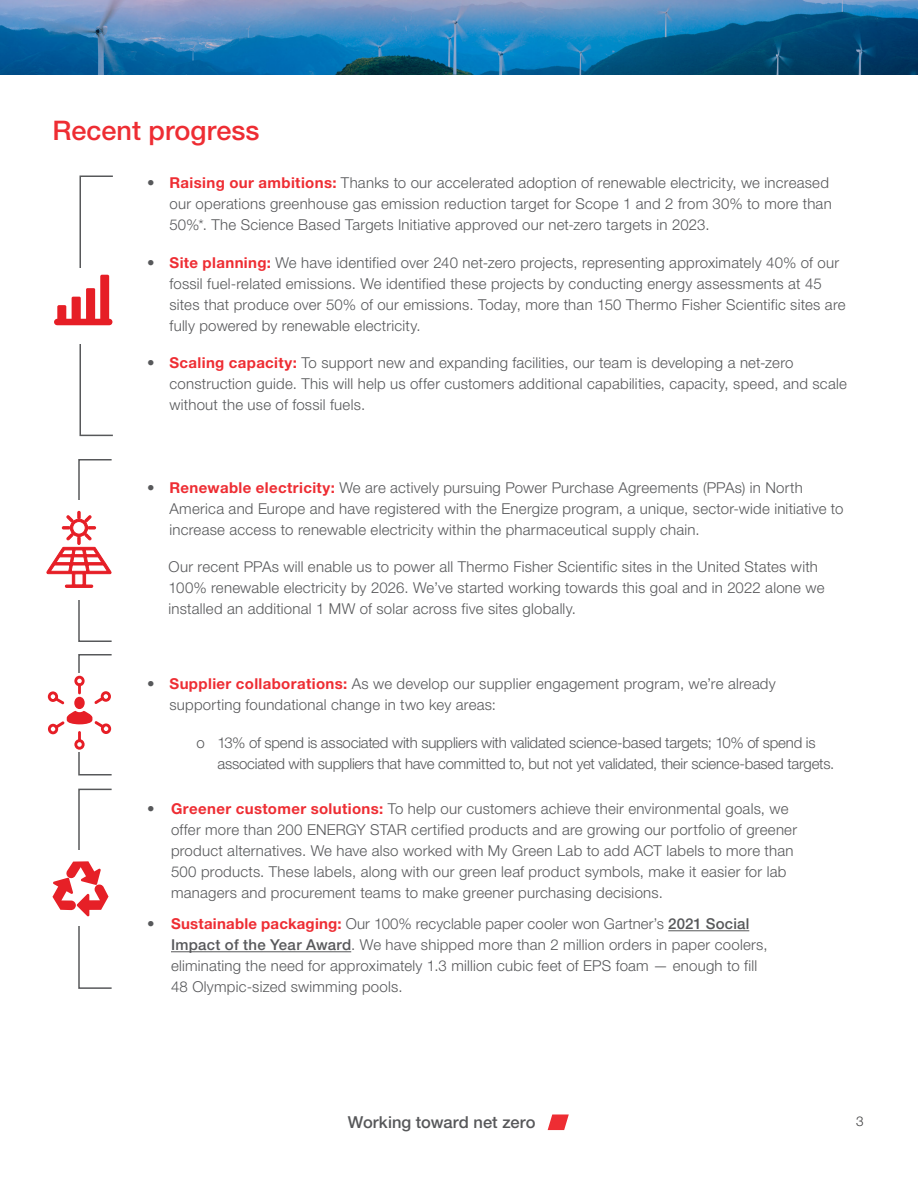
<style>
.page{position:relative;width:918px;height:1188px;background:#fff}
.page>*{position:absolute;margin:0;border:0;box-sizing:border-box;transform-origin:0 0}
.Headline{font:500 27px "Helvetica Neue LTW1 G";letter-spacing:.005em;color:#ee2d33}
.t1{font:500 16.5px "Helvetica Neue LTW1 G";letter-spacing:.005em;color:#57585a}
.Body__Copy__No_Basel{font:300 15px/21px "Helvetica Neue LTW1 G";letter-spacing:.015em;color:#57585a}
.Body__Copy__No_Basel-2{font:300 15px/21px "Helvetica Neue LTW1 G";letter-spacing:-.015em;color:#57585a}
.t2{font:300 13.5px "Helvetica Neue LTW1 G";color:#3e3e3f}
.s1{font-weight:700;color:#ee2d33}
.s2{font-weight:500}
</style>
<div class="page">
<svg style="left:548px;top:1114px;width:21px;height:16px"></svg>
<img style="left:0;top:0;width:918px;height:75px">
<hr style="left:668px;top:930px;width:81px;height:1px;background:#57585a">
<hr style="left:171px;top:951px;width:180px;height:1px;background:#57585a">
<div style="left:80px;top:176px;width:34px;height:260px;border:2px solid #57585a"></div>
<div style="left:78px;top:654px;width:34px;height:122px;border:2px solid #57585a"></div>
<div style="left:78px;top:459px;width:34px;height:183px;border:2px solid #57585a"></div>
<div style="left:36px;top:500px;width:88px;height:99px;background:#fff"></div>
<svg style="left:47px;top:511px;width:64px;height:77px"></svg>
<div style="left:36px;top:673px;width:88px;height:79px;background:#fff"></div>
<svg style="left:48px;top:676px;width:63px;height:74px"></svg>
<div style="left:40px;top:269px;width:88px;height:75px;background:#fff"></div>
<svg style="left:54px;top:275px;width:59px;height:50px"></svg>
<div style="left:78px;top:789px;width:34px;height:200px;border:2px solid #57585a"></div>
<div style="left:52px;top:850px;width:57px;height:76px;background:#fff"></div>
<svg style="left:52px;top:861px;width:57px;height:55px"></svg>
<p class="Headline" style="left:52px;top:114px;width:209px">Recent progress</p>
<p class="Body__Copy__No_Basel" style="left:170px;top:172px;width:664px;text-indent:-22px">• <span class="s1">Raising our ambitions:</span> Thanks to our accelerated adoption of renewable electricity, we increased our operations greenhouse gas emission reduction target for Scope 1 and 2 from 30% to more than<br>50%*. The Science Based Targets Initiative approved our net-zero targets in 2023.</p>
<p class="Body__Copy__No_Basel" style="left:170px;top:252px;width:678px;text-indent:-22px">• <span class="s1">Site planning:</span> We have identified over 240 net-zero projects, representing approximately 40% of our fossil fuel-related emissions. We identified these projects by conducting energy assessments at 45 sites that produce over 50% of our emissions. Today, more than 150 Thermo Fisher Scientific sites are fully powered by renewable electricity.</p>
<p class="Body__Copy__No_Basel" style="left:170px;top:352px;width:679px;text-indent:-22px">• <span class="s1">Scaling capacity:</span> To support new and expanding facilities, our team is developing a net-zero construction guide. This will help us offer customers additional capabilities, capacity, speed, and scale without the use of fossil fuels.</p>
<p class="Body__Copy__No_Basel" style="left:170px;top:477px;width:676px;text-indent:-22px">• <span class="s1">Renewable electricity:</span> We are actively pursuing Power Purchase Agreements (PPAs) in North<br>America and Europe and have registered with the Energize program, a unique, sector-wide initiative to increase access to renewable electricity within the pharmaceutical supply chain.</p>
<p class="Body__Copy__No_Basel" style="left:169px;top:556px;width:657px">Our recent PPAs will enable us to power all Thermo Fisher Scientific sites in the United States with<br>100% renewable electricity by 2026. We’ve started working towards this goal and in 2022 alone we installed an additional 1 MW of solar across five sites globally.</p>
<p class="Body__Copy__No_Basel" style="left:170px;top:673px;width:608px;text-indent:-22px">• <span class="s1">Supplier collaborations:</span> As we develop our supplier engagement program, we’re already supporting foundational change in two key areas:</p>
<p class="Body__Copy__No_Basel-2" style="left:218px;top:732px;width:618px;text-indent:-21px">o 13% of spend is associated with suppliers with validated science-based targets; 10% of spend is associated with suppliers that have committed to, but not yet validated, their science-based targets.</p>
<p class="Body__Copy__No_Basel" style="left:171px;top:798px;width:628px;text-indent:-24px">• <span class="s1">Greener customer solutions:</span> To help our customers achieve their environmental goals, we offer more than 200 ENERGY STAR certified products and are growing our portfolio of greener product alternatives. We have also worked with My Green Lab to add ACT labels to more than 500 products. These labels, along with our green leaf product symbols, make it easier for lab managers and procurement teams to make greener purchasing decisions.</p>
<p class="Body__Copy__No_Basel" style="left:171px;top:913px;width:598px;text-indent:-24px">• <span class="s1">Sustainable packaging:</span> Our 100% recyclable paper cooler won Gartner’s <span class="s2">2021 Social Impact of the Year Award</span>. We have shipped more than 2 million orders in paper coolers, eliminating the need for approximately 1.3 million cubic feet of EPS foam — enough to fill 48 Olympic-sized swimming pools.</p>
<p class="t1" style="left:348px;top:1112px;width:189px">Working toward net zero</p>
<p class="t2" style="left:856px;top:1113px;width:9px">3</p>
</div>
